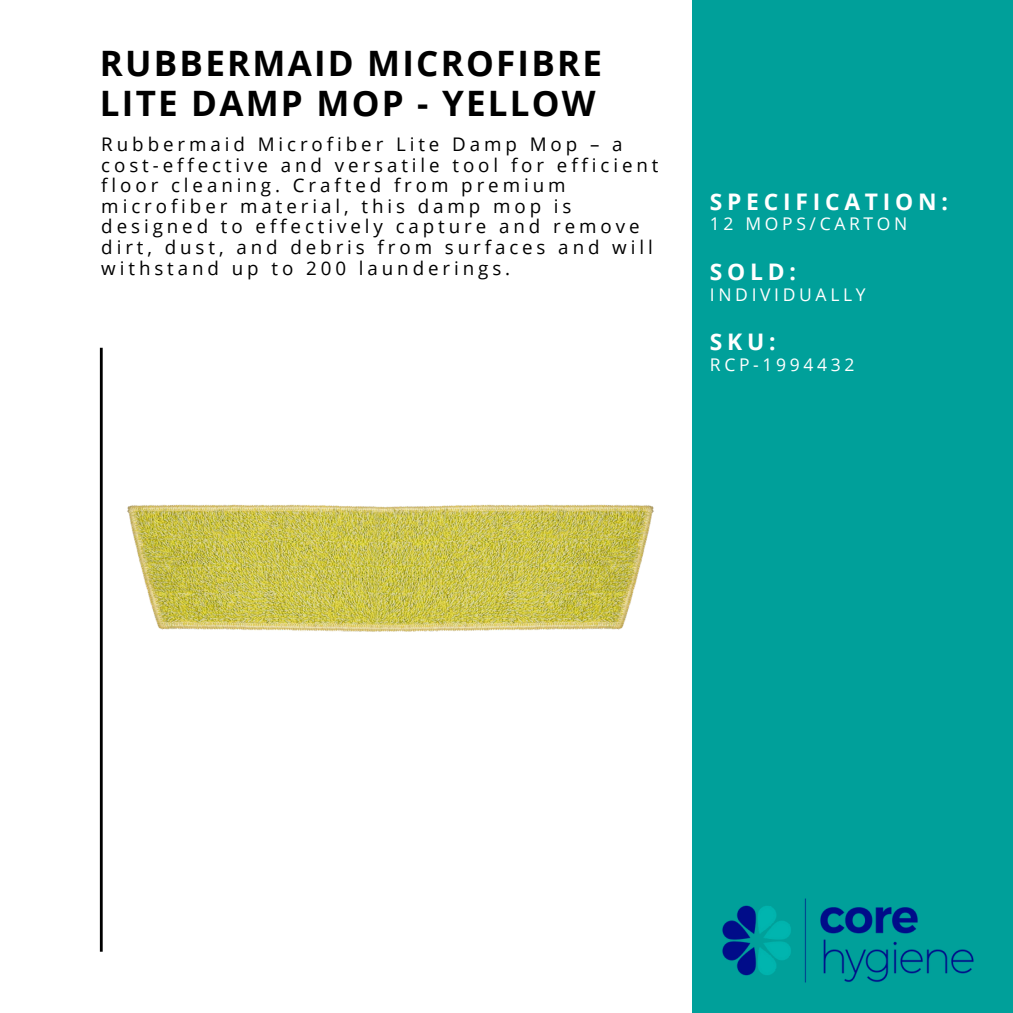
<style>
.page{position:relative;width:1013px;height:1013px;background:#fff}
.page>*{position:absolute;margin:0;border:0;box-sizing:border-box;transform-origin:0 0}
.t1{font:700 35px/39.4px "Open Sans";letter-spacing:.065em;color:#000}
.t2{font:700 22.75px "Open Sans";letter-spacing:.21em;color:#fff}
.t3{font:18.75px/20.6px "Open Sans";letter-spacing:.21em;color:#000}
.t4{font:17.5px "Open Sans";letter-spacing:.21em;color:#fff}
</style>
<div class="page">
<div style="left:0;top:0;width:1012px;height:1012px;background:#00a09a"></div>
<div style="left:0;top:0;width:691px;height:1012px;background:#fff"></div>
<hr style="left:100px;top:348px;width:3px;height:603px;background:#000">
<img style="left:722px;top:898px;width:252px;height:85px">
<img style="left:99px;top:375px;width:593px;height:384px">
<h2 class="t1" style="left:100px;top:43px;width:503px">RUBBERMAID MICROFIBRE<br>LITE DAMP MOP - YELLOW</h2>
<p class="t3" style="left:101px;top:133px;width:559px">Rubbermaid Microfiber Lite Damp Mop – a cost-effective and versatile tool for efficient floor cleaning. Crafted from premium microfiber material, this damp mop is designed to effectively capture and remove dirt, dust, and debris from surfaces and will withstand up to 200 launderings.</p>
<h3 class="t2" style="left:710px;top:185px;width:240px">SPECIFICATION:</h3>
<h3 class="t4" style="left:710px;top:212px;width:199px">12 MOPS/CARTON</h3>
<h3 class="t2" style="left:710px;top:256px;width:88px">SOLD:</h3>
<h3 class="t4" style="left:710px;top:282px;width:157px">INDIVIDUALLY</h3>
<p class="t2" style="left:710px;top:326px;width:67px">SKU:</p>
<p class="t4" style="left:710px;top:352px;width:146px">RCP-1994432</p>
</div>
